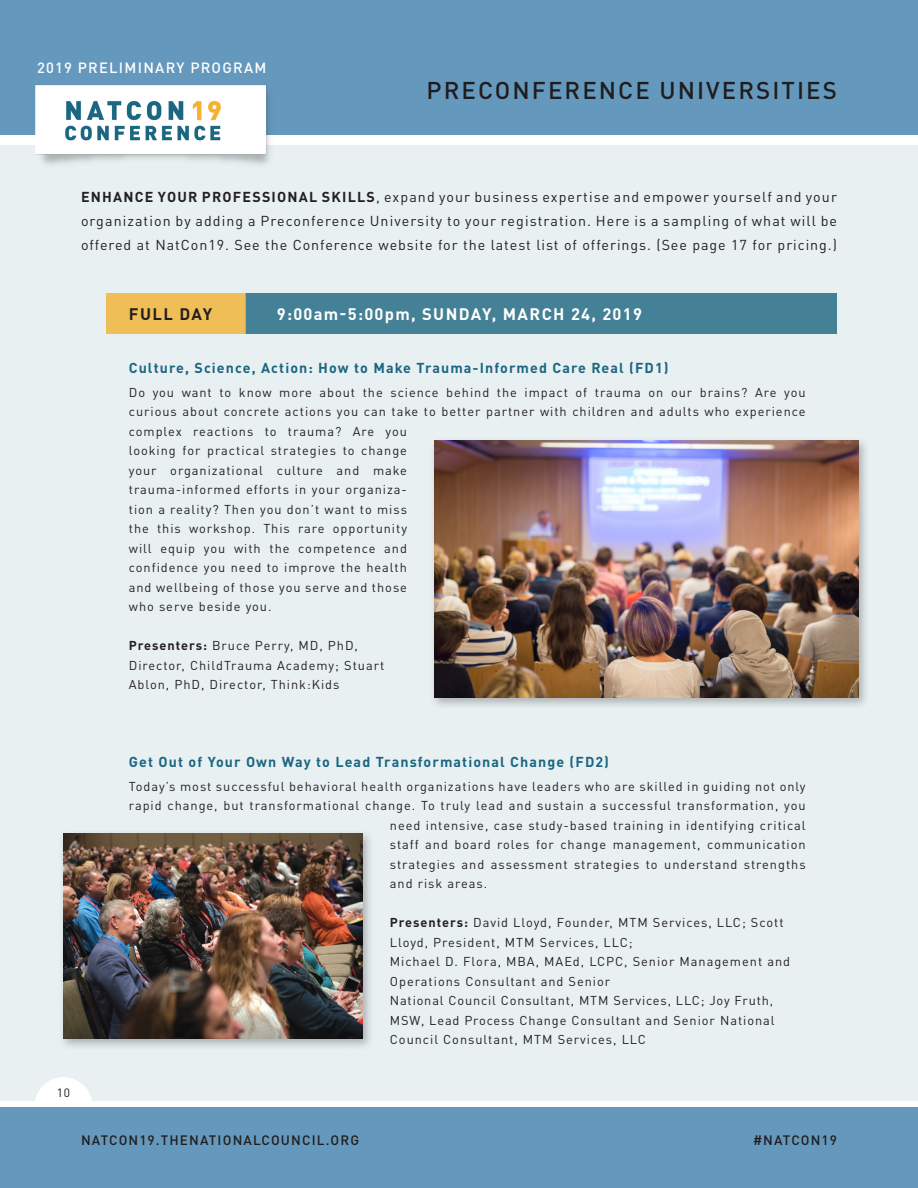
<style>
.page{position:relative;width:918px;height:1188px;background:#fff}
.page>*{position:absolute;margin:0;border:0;box-sizing:border-box;transform-origin:0 0}
.t1{font:500 24px "DIN Pro";letter-spacing:.085em;color:#201d1e}
.t2{font:700 16.5px "DIN Pro";letter-spacing:.075em;color:#fff}
.t3{font:700 16.5px "DIN Pro";letter-spacing:.085em;color:#231f20}
.t4{font:500 14.7px "DIN Pro";letter-spacing:.085em;color:#fff}
.t5{font:14.25px/24px "DIN Pro";letter-spacing:.065em;color:#231f20;text-align:justify}
.t6{font:700 14.25px "DIN Pro";letter-spacing:.075em;color:#1b6681}
.t7{font:500 13.5px "DIN Pro";letter-spacing:.085em;color:#201d1e}
.t8{font:12.75px/19.5px "DIN Pro";letter-spacing:.075em;color:#231f20}
.t9{font:12px "DIN Pro";color:#201d1e}
.s1{font-weight:700}
</style>
<div class="page">
<div style="left:0;top:0;width:918px;height:135px;background:#6598bd"></div>
<div style="left:0;top:145px;width:918px;height:956px;background:#e8f0f2"></div>
<div style="left:35px;top:1077px;width:57px;height:58px;background:#fff;border-radius:50%"></div>
<div style="left:0;top:1107px;width:918px;height:81px;background:#6598bd"></div>
<img style="left:35px;top:85px;width:235px;height:80px">
<div style="left:246px;top:293px;width:591px;height:41px;background:#448197"></div>
<div style="left:107px;top:293px;width:139px;height:41px;background:#f0be56"></div>
<div style="left:59px;top:829px;width:316px;height:222px;background:#231f20;opacity:.3"></div>
<img style="left:63px;top:833px;width:300px;height:206px">
<div style="left:429px;top:436px;width:441px;height:274px;background:#231f20;opacity:.3"></div>
<img style="left:434px;top:440px;width:424px;height:257px">
<p class="t4" style="left:37px;top:56px;width:231px">2019 PRELIMINARY PROGRAM</p>
<p class="t1" style="left:427px;top:71px;width:412px">PRECONFERENCE UNIVERSITIES</p>
<p class="t5" style="left:81px;top:184px;width:758px"><span class="s1">ENHANCE YOUR PROFESSIONAL SKILLS</span>, expand your business expertise and empower yourself and your organization by adding a Preconference University to your registration. Here is a sampling of what will be offered at NatCon19. See the Conference website for the latest list of offerings. (See page 17 for pricing.)</p>
<p class="t3" style="left:129px;top:300px;width:85px">FULL DAY</p>
<p class="t2" style="left:277px;top:300px;width:367px">9:00am-5:00pm, SUNDAY, MARCH 24, 2019</p>
<p class="t6" style="left:129px;top:356px;width:541px">Culture, Science, Action: How to Make Trauma-Informed Care Real (FD1)</p>
<p class="t8" style="left:129px;top:381px;width:678px">Do you want to know more about the science behind the impact of trauma on our brains? Are you curious about concrete actions you can take to better partner with children and adults who experience complex reactions to trauma? Are you<br>looking for practical strategies to change<br>your organizational culture and make<br>trauma-informed efforts in your organiza-<br>tion a reality? Then you don’t want to miss<br>the this workshop. This rare opportunity<br>will equip you with the competence and<br>confidence you need to improve the health<br>and wellbeing of those you serve and those<br>who serve beside you.</p>
<p class="t8" style="left:129px;top:635px;width:257px"><span class="s1">Presenters:</span> Bruce Perry, MD, PhD,<br>Director, ChildTrauma Academy; Stuart<br>Ablon, PhD, Director, Think:Kids</p>
<p class="t6" style="left:129px;top:749px;width:482px">Get Out of Your Own Way to Lead Transformational Change (FD2)</p>
<p class="t8" style="left:129px;top:775px;width:678px">Today’s most successful behavioral health organizations have leaders who are skilled in guiding not only</p>
<p class="t8" style="left:129px;top:794px;width:678px">rapid change, but transformational change. To truly lead and sustain a successful transformation, you</p>
<p class="t8" style="left:390px;top:814px;width:417px">need intensive, case study-based training in identifying critical</p>
<p class="t8" style="left:390px;top:833px;width:417px">staff and board roles for change management, communication</p>
<p class="t8" style="left:390px;top:853px;width:417px">strategies and assessment strategies to understand strengths</p>
<p class="t8" style="left:390px;top:872px;width:99px">and risk areas.</p>
<p class="t8" style="left:390px;top:911px;width:402px"><span class="s1">Presenters:</span> David Lloyd, Founder, MTM Services, LLC; Scott Lloyd, President, MTM Services, LLC;<br>Michael D. Flora, MBA, MAEd, LCPC, Senior Management and Operations Consultant and Senior<br>National Council Consultant, MTM Services, LLC; Joy Fruth, MSW, Lead Process Change Consultant and Senior National Council Consultant, MTM Services, LLC</p>
<p class="t9" style="left:57px;top:1084px;width:15px">10</p>
<p class="t7" style="left:81px;top:1130px;width:280px">NATCON19.THENATIONALCOUNCIL.ORG</p>
<p class="t7" style="left:753px;top:1130px;width:85px">#NATCON19</p>
</div>
